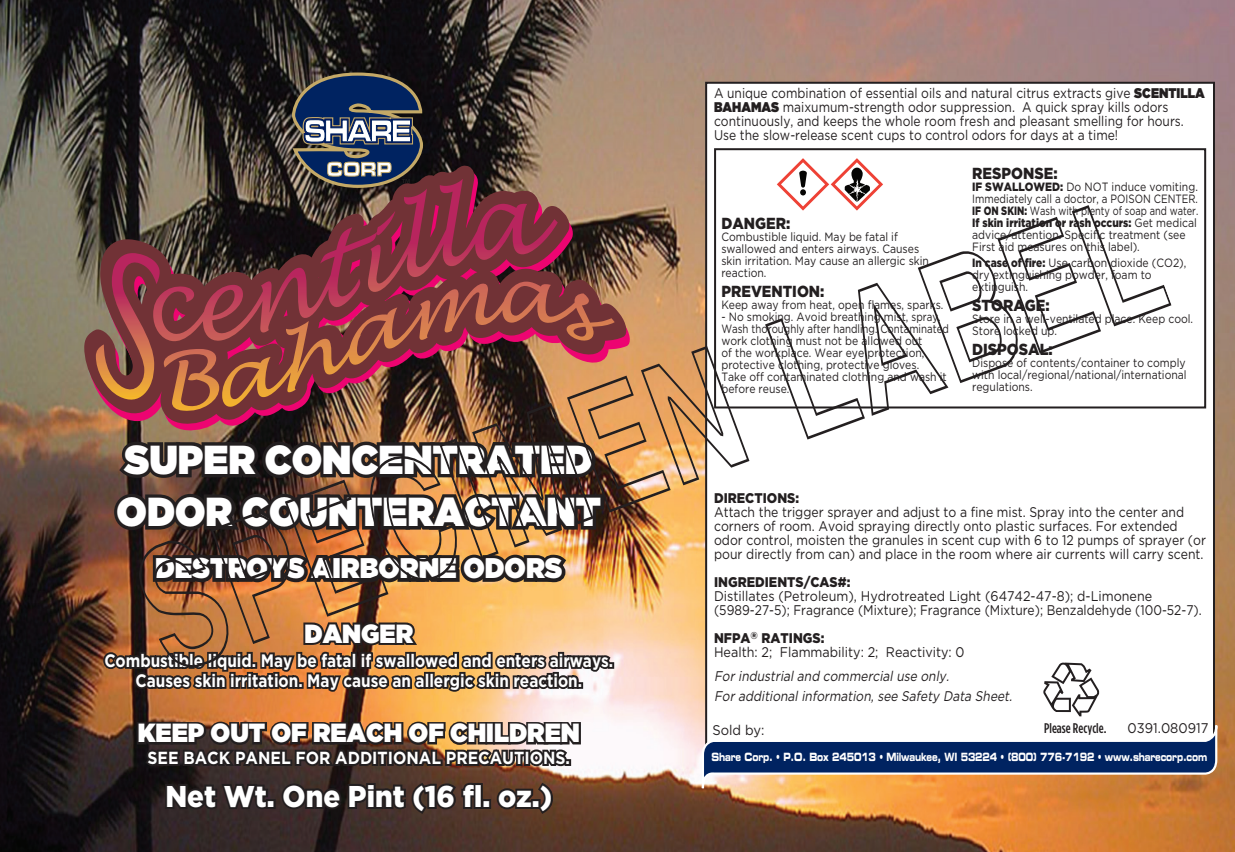
<style>
.page{position:relative;width:1235px;height:852px;background:#fff}
.page>*{position:absolute;margin:0;border:0;box-sizing:border-box;transform-origin:0 0}
.t1{font:900 40.4px/52.2px "Gotham";color:#fff;scale:.93 1}
.t2{font:900 30px "Gotham";color:#fff;scale:.93 1}
.t3{font:900 28.4px "Gotham";color:#fff;scale:.93 1}
.t4{font:900 26.2px "Gotham";color:#fff;scale:.93 1}
.t5{font:700 18px/20px "Gotham";color:#fff;text-align:center;scale:.85 1}
.t6{font:700 17.4px "Gotham";color:#fff;scale:.9 1}
.t7{font:900 16px "Gotham";color:#231f20;scale:.9 1}
.t8{font:14px/14px "Gotham";color:#231f20;scale:.87 1}
.t9{font:14px/14px "Gotham";color:#231f20;scale:.86 1}
.t10{font:14px/14px "Gotham";color:#231f20;scale:.9 1}
.t11{font:italic 14px/20px "Gotham";color:#231f20;scale:.86 1}
.t12{font:900 14px "Gotham";color:#231f20;scale:.9 1}
.t13{font:14px "Gotham";color:#231f20;scale:.93 1}
.t14{font:500 14px "Gotham Condensed";color:#231f20}
.t15{font:12px/12px "Gotham";color:#231f20;scale:.87 1}
.t16{font:11.4px "Eurostile Bold Extended Two";letter-spacing:-.025em;color:#fff;scale:.66 1}
.s1{font-weight:900}
</style>
<div class="page">
<img style="left:0;top:0;width:1234px;height:851px">
<svg style="left:135px;top:718px;width:448px;height:54px;background:#534036"></svg>
<div style="left:564px;top:759px;width:7px;height:6px;border:4px solid #231f20"></div>
<svg style="left:163px;top:781px;width:107px;height:31px;background:#292222"></svg>
<div style="left:266px;top:798px;width:9px;height:10px;border:4px solid #231f20"></div>
<svg style="left:279px;top:779px;width:206px;height:37px;background:#342824"></svg>
<div style="left:481px;top:798px;width:10px;height:10px;border:4px solid #231f20"></div>
<svg style="left:494px;top:779px;width:61px;height:37px;background:#4a3125"></svg>
<div style="left:705px;top:82px;width:509px;height:684px;background:#fff;border:2px solid #231f20"></div>
<svg style="left:701px;top:724px;width:515px;height:65px"></svg>
<svg style="left:1043px;top:662px;width:56px;height:54px"></svg>
<svg style="left:84px;top:166px;width:12px;height:258px;background:#6d5b4d"></svg>
<img style="left:96px;top:72px;width:653px;height:628px">
<svg style="left:765px;top:158px;width:406px;height:281px"></svg>
<h1 class="t1" style="left:117px;top:433px;width:522px">SUPER CONCENTRATED<br>ODOR COUNTERACTANT</h1>
<h3 class="t3" style="left:155px;top:551px;width:439px">DESTROYS AIRBORNE ODORS</h3>
<h3 class="t4" style="left:304px;top:617px;width:118px">DANGER</h3>
<h3 class="t5" style="left:104px;top:650px;width:600px">Combustible liquid. May be fatal if swallowed and enters airways.<br>Causes skin irritation. May cause an allergic skin reaction.</h3>
<h3 class="t4" style="left:138px;top:717px;width:477px">KEEP OUT OF REACH OF CHILDREN</h3>
<h3 class="t6" style="left:147px;top:747px;width:471px">SEE BACK PANEL FOR ADDITIONAL PRECAUTIONS.</h3>
<h2 class="t2" style="left:165px;top:778px;width:417px">Net Wt. One Pint (16 fl. oz.)</h2>
<p class="t9" style="left:714px;top:86px;width:572px">A unique combination of essential oils and natural citrus extracts give <span class="s1">SCENTILLA BAHAMAS</span> maixumum-strength odor suppression. A quick spray kills odors continuously, and keeps the whole room fresh and pleasant smelling for hours.<br>Use the slow-release scent cups to control odors for days at a time!</p>
<h3 class="t7" style="left:721px;top:213px;width:78px">DANGER:</h3>
<p class="t15" style="left:721px;top:230px;width:240px">Combustible liquid. May be fatal if swallowed and enters airways. Causes skin irritation. May cause an allergic skin reaction.</p>
<h3 class="t7" style="left:721px;top:281px;width:116px">PREVENTION:</h3>
<p class="t15" style="left:721px;top:298px;width:257px">Keep away from heat, open flames, sparks.</p>
<p class="t15" style="left:721px;top:310px;width:263px">- No smoking. Avoid breathing mist, spray.<br>Wash thoroughly after handling. Contaminated work clothing must not be allowed out<br>of the workplace. Wear eye protection, protective clothing, protective gloves.<br>Take off contaminated clothing and wash it before reuse.</p>
<h3 class="t7" style="left:971px;top:164px;width:96px">RESPONSE:</h3>
<p class="t15" style="left:971px;top:181px;width:261px"><span class="s1">IF SWALLOWED:</span> Do NOT induce vomiting.<br>Immediately call a doctor, a POISON CENTER.<br><span class="s1">IF ON SKIN:</span> Wash with plenty of soap and water.<br><span class="s1">If skin irritation or rash occurs:</span> Get medical advice/attention. Specific treatment (see First aid measures on this label).</p>
<p class="t15" style="left:971px;top:257px;width:248px"><span class="s1">In case of fire:</span> Use carbon dioxide (CO2), dry extinguishing powder, foam to extinguish.</p>
<h3 class="t7" style="left:971px;top:296px;width:88px">STORAGE:</h3>
<p class="t15" style="left:971px;top:313px;width:255px">Store in a well-ventilated place. Keep cool.<br>Store locked up.</p>
<h3 class="t7" style="left:971px;top:340px;width:91px">DISPOSAL:</h3>
<p class="t15" style="left:971px;top:357px;width:248px;text-align:justify">Dispose of contents/container to comply with local/regional/national/international regulations.</p>
<p class="t12" style="left:714px;top:489px;width:96px">DIRECTIONS:</p>
<p class="t8" style="left:714px;top:504px;width:567px">Attach the trigger sprayer and adjust to a fine mist. Spray into the center and corners of room. Avoid spraying directly onto plastic surfaces. For extended odor control, moisten the granules in scent cup with 6 to 12 pumps of sprayer (or pour directly from can) and place in the room where air currents will carry scent.</p>
<p class="t12" style="left:714px;top:573px;width:153px">INGREDIENTS/CAS#:</p>
<p class="t10" style="left:714px;top:588px;width:543px">Distillates (Petroleum), Hydrotreated Light (64742-47-8); d-Limonene (5989-27-5); Fragrance (Mixture); Fragrance (Mixture); Benzaldehyde (100-52-7).</p>
<p class="t10" style="left:714px;top:630px;width:280px"><span class="s1">NFPA</span><sup>‰</sup> <span class="s1">RATINGS:<br></span>Health: 2; Flammability: 2; Reactivity: 0</p>
<p class="t11" style="left:714px;top:665px;width:351px">Forindustrialand commercialuse only.<br>Foradditionalinformation,see Safety Data Sheet.</p>
<p class="t13" style="left:712px;top:721px;width:58px">Sold by:</p>
<p class="t14" style="left:1043px;top:719px;width:64px">Please Recycle.</p>
<p class="t13" style="left:1127px;top:719px;width:88px">0391.080917</p>
<p class="t16" style="left:711px;top:749px;width:752px">Share Corp. • P.O. Box 245013 • Milwaukee, WI 53224 • (800) 776-7192 • www.sharecorp.com</p>
</div>
